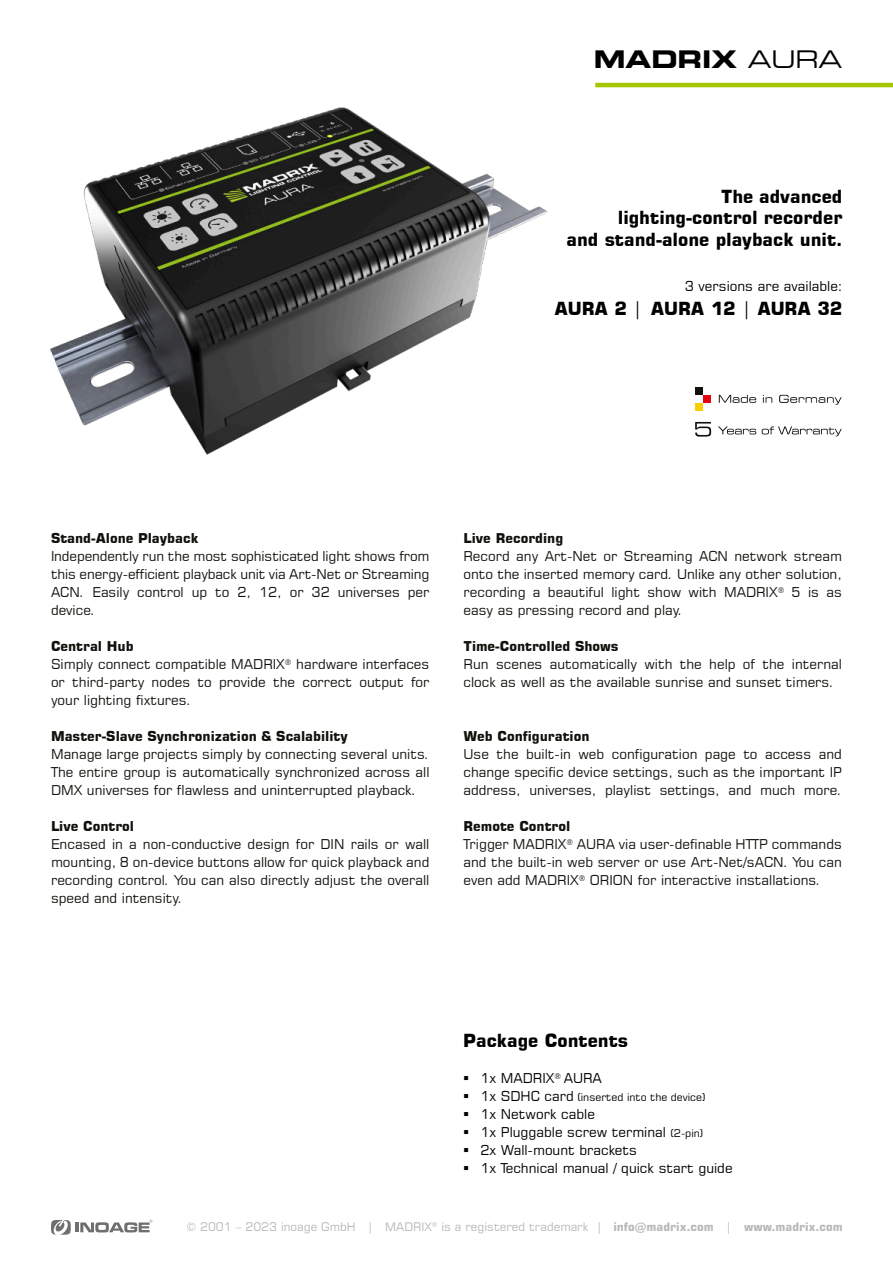
<style>
.page{position:relative;width:893px;height:1263px;background:#fff}
.page>*{position:absolute;margin:0;border:0;box-sizing:border-box;transform-origin:0 0}
.t1{font:700 expanded 24px "Square 721 BT";color:#000}
.t2{font:700 18px/21.6px "Square 721 BT";color:#000;text-align:right}
.t3{font:13.5px/18px "Square 721 BT";color:#12120d;text-align:justify}
.t4{font:13.5px/18px "Square 721 BT";color:#000}
.t5{font:700 13.5px "Square 721 BT";color:#12120d}
.t6{font:11.7px "Square 721 BT";color:rgb(110 112 111/.5)}
.t7{font:10.5px "Square 721 BT";color:#000}
.s1{font-weight:400}
.s2{font-weight:400;font-stretch:expanded}
.s3{font-weight:700}
.s4{font-size:13.5px}
.s5{font-size:10.5px}
.s6{font-stretch:expanded}
</style>
<div class="page">
<hr style="left:595px;top:83px;width:298px;height:4px;background:#a6c700">
<svg style="left:51px;top:1220px;width:101px;height:15px"></svg>
<img style="left:50px;top:107px;width:497px;height:348px">
<div style="left:695px;top:403px;width:8px;height:8px;background:#f7cf00"></div>
<div style="left:695px;top:387px;width:8px;height:8px;background:#12120d"></div>
<div style="left:703px;top:395px;width:8px;height:8px;background:#e7000d"></div>
<svg style="left:719px;top:395px;width:37px;height:8px"></svg>
<svg style="left:763px;top:395px;width:9px;height:8px"></svg>
<svg style="left:779px;top:395px;width:63px;height:10px"></svg>
<svg style="left:718px;top:426px;width:38px;height:8px"></svg>
<svg style="left:762px;top:426px;width:80px;height:10px"></svg>
<svg style="left:695px;top:422px;width:16px;height:15px"></svg>
<h1 class="t1" style="left:594px;top:50px;width:249px">MADRIX <span class="s1">AURA</span></h1>
<h2 class="t2" style="left:566px;top:187px;width:278px">The advanced<br>lighting-control recorder<br>and stand-alone playback unit.</h2>
<p class="t4" style="left:685px;top:278px;width:159px">3 versions are available:</p>
<h2 class="t2" style="left:555px;top:299px;width:289px">AURA 2 <span class="s2">|</span> AURA 12 <span class="s2">|</span> AURA 32</h2>
<p class="t5" style="left:51px;top:533px;width:149px">Stand-Alone Playback</p>
<p class="t3" style="left:51px;top:548px;width:380px">Independently run the most sophisticated light shows from this energy-efficient playback unit via Art-Net or Streaming ACN. Easily control up to 2, 12, or 32 universes per device.</p>
<p class="t3" style="left:51px;top:638px;width:380px;text-align:left"><span class="s3">Central Hub<br></span>Simply connect compatible MADRIX<sup>®</sup> hardware interfaces or third-party nodes to provide the correct output for your lighting fixtures.</p>
<p class="t5" style="left:51px;top:731px;width:298px">Master-Slave Synchronization &amp; Scalability</p>
<p class="t3" style="left:51px;top:746px;width:380px">Manage large projects simply by connecting several units.<br>The entire group is automatically synchronized across all DMX universes for flawless and uninterrupted playback.</p>
<p class="t5" style="left:51px;top:821px;width:85px">Live Control</p>
<p class="t3" style="left:51px;top:836px;width:380px">Encased in a non-conductive design for DIN rails or wall mounting, 8 on-device buttons allow for quick playback and recording control. You can also directly adjust the overall speed and intensity.</p>
<p class="t5" style="left:463px;top:533px;width:101px">Live Recording</p>
<p class="t3" style="left:463px;top:548px;width:380px">Record any Art-Net or Streaming ACN network stream onto the inserted memory card. Unlike any other solution, recording a beautiful light show with MADRIX<sup>®</sup> 5 is as easy as pressing record and play.</p>
<p class="t5" style="left:463px;top:641px;width:157px">Time-Controlled Shows</p>
<p class="t3" style="left:463px;top:656px;width:380px">Run scenes automatically with the help of the internal clock as well as the available sunrise and sunset timers.</p>
<p class="t5" style="left:463px;top:731px;width:127px">Web Configuration</p>
<p class="t3" style="left:463px;top:746px;width:380px">Use the built-in web configuration page to access and change specific device settings, such as the important IP address, universes, playlist settings, and much more.</p>
<p class="t3" style="left:463px;top:818px;width:380px;text-align:left"><span class="s3">Remote Control<br></span>Trigger MADRIX<sup>®</sup> AURA via user-definable HTTP commands and the built-in web server or use Art-Net/sACN. You can even add MADRIX<sup>®</sup> ORION for interactive installations.</p>
<h2 class="t2" style="left:463px;top:1032px;width:166px">Package Contents</h2>
<p class="t4" style="left:480px;top:1070px;width:123px">1x MADRIX<sup>®</sup> AURA</p>
<p class="t7" style="left:480px;top:1093px;width:227px"><span class="s4">1x SDHC card</span> (inserted into the device)</p>
<p class="t4" style="left:480px;top:1106px;width:254px">1x Network cable<br>1x Pluggable screw terminal <span class="s5">(2-pin)<br></span>2x Wall-mount brackets<br>1x Technical manual / quick start guide</p>
<p class="t6" style="left:186px;top:1222px;width:658px">© 2001 – 2023 inoage GmbH <span class="s6">|</span> MADRIX<sup>®</sup> is a registered trademark <span class="s6">|</span> <span class="s3">info@madrix.com</span> <span class="s6">|</span> <span class="s3">www.madrix.com</span></p>
</div>
